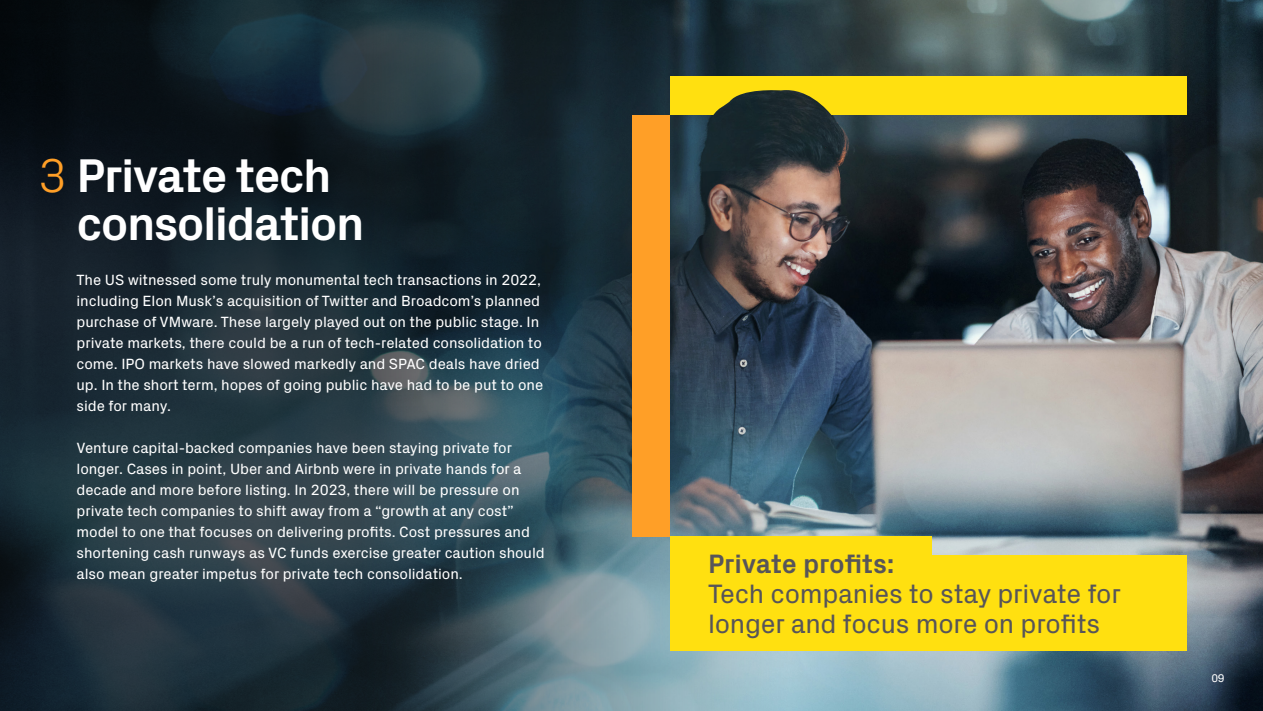
<style>
.page{position:relative;width:1263px;height:711px;background:#fff}
.page>*{position:absolute;margin:0;border:0;box-sizing:border-box;transform-origin:0 0}
.t1{font:700 48px/48px "Px Grotesk";letter-spacing:-.035em;color:#fff}
.t2{font:27px/30px "Px Grotesk";letter-spacing:-.01em;color:#575559}
.t3{font:700 27px "Px Grotesk";letter-spacing:-.01em;color:#575559}
.t4{font:15px/21px "Px Grotesk";letter-spacing:-.005em;color:#fff}
.t5{font:11.25px "Px Grotesk";color:#fff}
.s1{font-weight:300;color:#ff9f27}
</style>
<div class="page">
<img style="left:0;top:0;width:1263px;height:710px">
<div style="left:632px;top:115px;width:38px;height:421px;background:#ff9f27"></div>
<div style="left:670px;top:77px;width:516px;height:38px;background:#ffe010"></div>
<div style="left:670px;top:536px;width:262px;height:57px;background:#ffe010"></div>
<div style="left:670px;top:555px;width:516px;height:96px;background:#ffe010"></div>
<img style="left:699px;top:90px;width:152px;height:89px">
<h1 class="t1" style="left:77px;top:149px;width:289px;text-indent:-38px"><span class="s1">3</span> Private tech consolidation</h1>
<p class="t4" style="left:77px;top:268px;width:468px">The US witnessed some truly monumental tech transactions in 2022, including Elon Musk’s acquisition of Twitter and Broadcom’s planned purchase of VMware. These largely played out on the public stage. In private markets, there could be a run of tech-related consolidation to come. IPO markets have slowed markedly and SPAC deals have dried up. In the short term, hopes of going public have had to be put to one side for many.</p>
<p class="t4" style="left:77px;top:436px;width:470px">Venture capital-backed companies have been staying private for longer. Cases in point, Uber and Airbnb were in private hands for a decade and more before listing. In 2023, there will be pressure on private tech companies to shift away from a “growth at any cost” model to one that focuses on delivering profits. Cost pressures and shortening cash runways as VC funds exercise greater caution should also mean greater impetus for private tech consolidation.</p>
<h2 class="t3" style="left:708px;top:543px;width:188px">Private profits:</h2>
<h2 class="t2" style="left:708px;top:576px;width:414px">Tech companies to stay private for longer and focus more on profits</h2>
<p class="t5" style="left:1211px;top:669px;width:15px">09</p>
</div>
